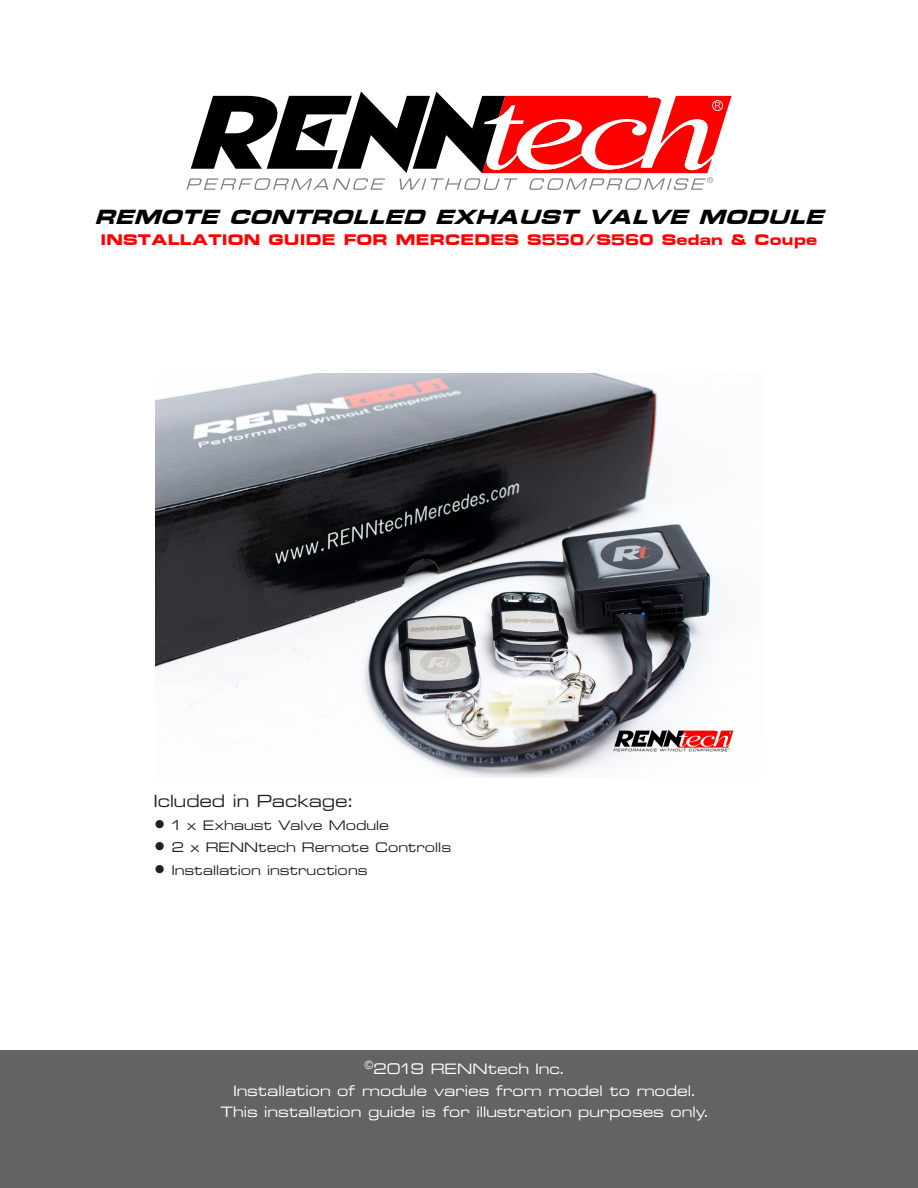
<style>
.page{position:relative;width:918px;height:1188px;background:#fff}
.page>*{position:absolute;margin:0;border:0;box-sizing:border-box;transform-origin:0 0}
.t1{font:italic 700 24px "Microstyle Extended";color:#000}
.t2{font:21px "Microstyle Extended";color:#231f20}
.t3{font:18px/21.6px "Microstyle Extended";color:#fff;text-align:center}
.t4{font:700 18px "Microstyle Extended";color:#f00}
.t5{font:16.5px "Microstyle Extended";color:#231f20}
</style>
<div class="page">
<svg style="left:186px;top:91px;width:546px;height:99px"></svg>
<div style="left:0;top:1051px;width:918px;height:137px;background:#636366"></div>
<img style="left:156px;top:374px;width:578px;height:404px">
<p class="t1" style="left:94px;top:204px;width:738px">REMOTE CONTROLLED EXHAUST VALVE MODULE</p>
<p class="t4" style="left:101px;top:230px;width:718px">INSTALLATION GUIDE FOR MERCEDES S550/S560 Sedan &amp; Coupe</p>
<p class="t2" style="left:154px;top:790px;width:201px">Icluded in Package:</p>
<p class="t5" style="left:154px;top:816px;width:237px">• 1 x Exhaust Valve Module</p>
<p class="t5" style="left:154px;top:839px;width:299px">• 2 x RENNtech Remote Controlls</p>
<p class="t5" style="left:154px;top:861px;width:215px">• Installation instructions</p>
<p class="t3" style="left:365px;top:1058px;width:201px">©2019 RENNtech Inc.</p>
<p class="t3" style="left:220px;top:1080px;width:489px">Installation of module varies from model to model.<br>This installation guide is for illustration purposes only.</p>
</div>
